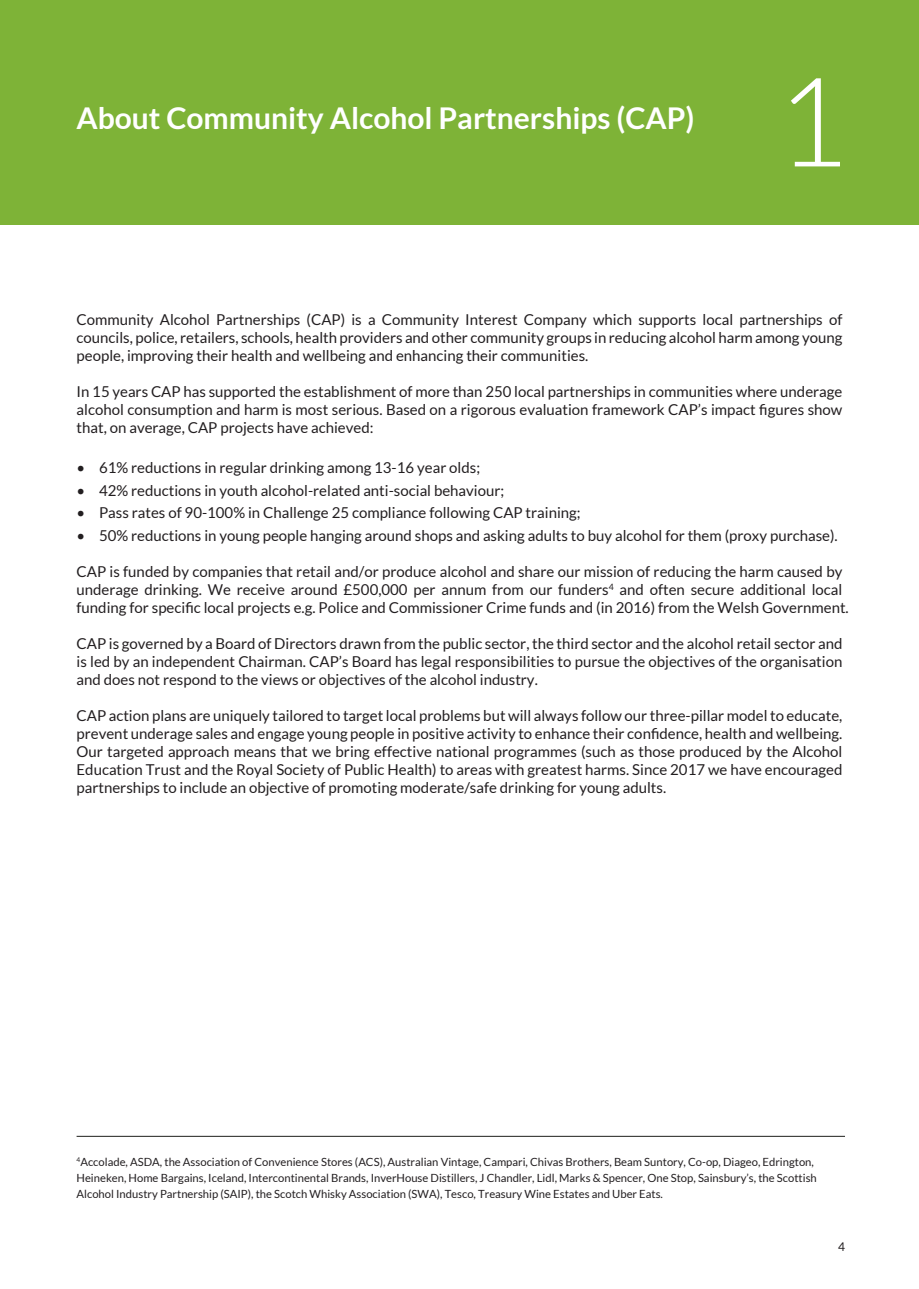
<style>
.page{position:relative;width:919px;height:1289px;background:#fff}
.page>*{position:absolute;margin:0;border:0;box-sizing:border-box;transform-origin:0 0}
.t1{font:300 123.9px "Lato";color:#fff}
.t2{font:700 30px "Lato";color:#fff}
.t3{font:15px/18px "Lato";color:#221e20;text-align:justify}
.t4{font:12px "Lato";color:#221e20}
.t5{font:11.25px/16.2px "Lato";color:#221e20}
</style>
<div class="page">
<div style="left:0;top:0;width:918px;height:225px;background:#7eb337"></div>
<hr style="left:77px;top:1136px;width:767px;height:1px;background:#1d1e1b">
<h2 class="t2" style="left:76px;top:101px;width:619px">About Community Alcohol Partnerships (CAP)</h2>
<h1 class="t1" style="left:775px;top:55px;width:73px">1</h1>
<p class="t3" style="left:77px;top:310px;width:767px">Community Alcohol Partnerships (CAP) is a Community Interest Company which supports local partnerships of councils, police, retailers, schools, health providers and other community groups in reducing alcohol harm among young people, improving their health and wellbeing and enhancing their communities.</p>
<p class="t3" style="left:77px;top:382px;width:767px">In 15 years CAP has supported the establishment of more than 250 local partnerships in communities where underage alcohol consumption and harm is most serious. Based on a rigorous evaluation framework CAP’s impact figures show that, on average, CAP projects have achieved:</p>
<p class="t3" style="left:77px;top:459px;width:405px">• 61% reductions in regular drinking among 13-16 year olds;</p>
<p class="t3" style="left:77px;top:481px;width:429px">• 42% reductions in youth alcohol-related anti-social behaviour;</p>
<p class="t3" style="left:77px;top:504px;width:505px">• Pass rates of 90-100% in Challenge 25 compliance following CAP training;</p>
<p class="t3" style="left:77px;top:526px;width:762px">• 50% reductions in young people hanging around shops and asking adults to buy alcohol for them (proxy purchase).</p>
<p class="t3" style="left:77px;top:562px;width:773px;text-align:left">CAP is funded by companies that retail and/or produce alcohol and share our mission of reducing the harm caused by underage drinking. We receive around £500,000 per annum from our funders<sup>4</sup> and often secure additional local funding for specific local projects e.g. Police and Commissioner Crime funds and (in 2016) from the Welsh Government.</p>
<p class="t3" style="left:77px;top:634px;width:767px">CAP is governed by a Board of Directors drawn from the public sector, the third sector and the alcohol retail sector and is led by an independent Chairman. CAP’s Board has legal responsibilities to pursue the objectives of the organisation and does not respond to the views or objectives of the alcohol industry.</p>
<p class="t3" style="left:77px;top:706px;width:767px">CAP action plans are uniquely tailored to target local problems but will always follow our three-pillar model to educate, prevent underage sales and engage young people in positive activity to enhance their confidence, health and wellbeing.<br>Our targeted approach means that we bring effective national programmes (such as those produced by the Alcohol Education Trust and the Royal Society of Public Health) to areas with greatest harms. Since 2017 we have encouraged partnerships to include an objective of promoting moderate/safe drinking for young adults.</p>
<p class="t5" style="left:77px;top:1153px;width:741px"><sup>4</sup>Accolade, ASDA, the Association of Convenience Stores (ACS), Australian Vintage, Campari, Chivas Brothers, Beam Suntory, Co-op, Diageo, Edrington,<br>Heineken, Home Bargains, Iceland, Intercontinental Brands, InverHouse Distillers, J Chandler, Lidl, Marks &amp; Spencer, One Stop, Sainsbury’s, the Scottish<br>Alcohol Industry Partnership (SAIP), the Scotch Whisky Association (SWA), Tesco, Treasury Wine Estates and Uber Eats.</p>
<p class="t4" style="left:838px;top:1240px;width:8px">4</p>
</div>
